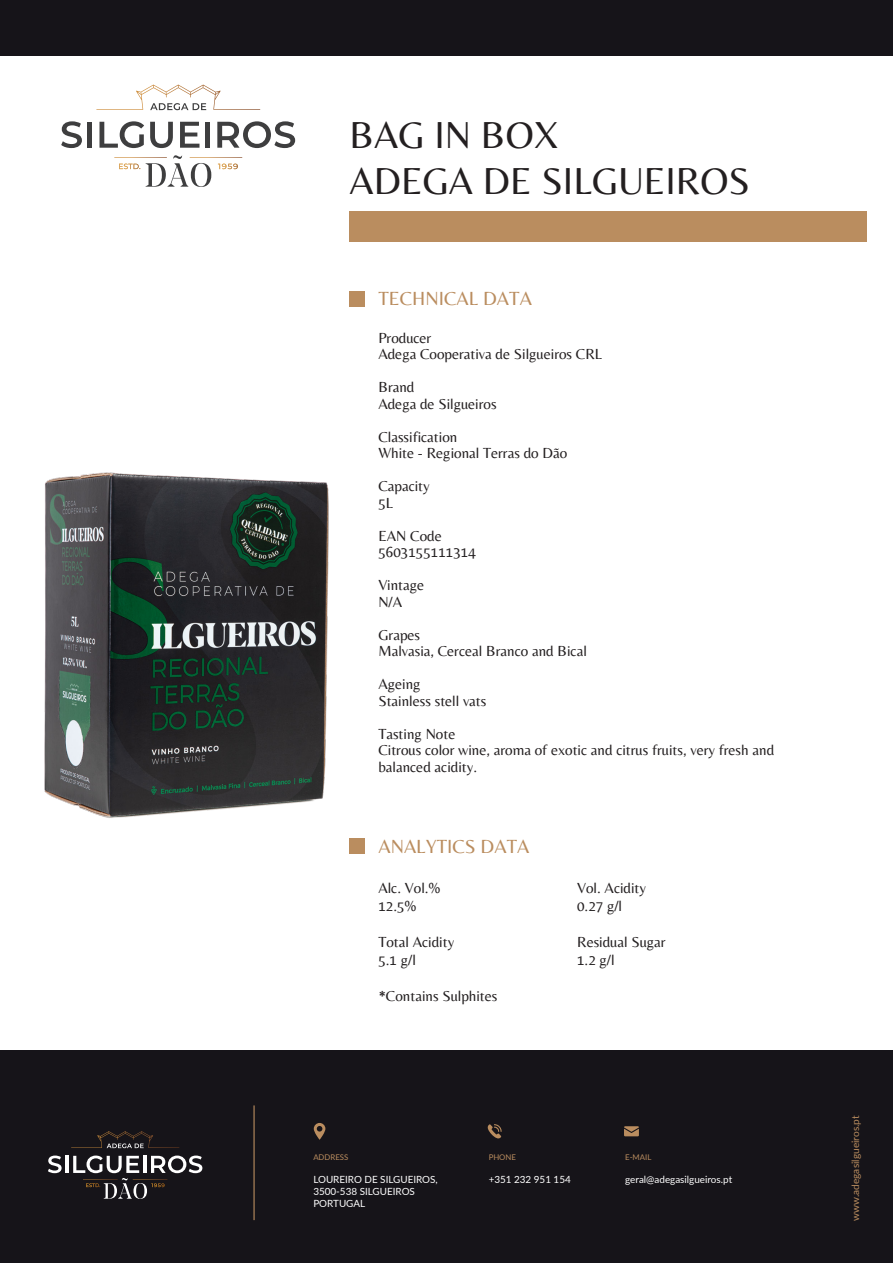
<style>
.page{position:relative;width:893px;height:1263px;background:#fff}
.page>*{position:absolute;margin:0;border:0;box-sizing:border-box;transform-origin:0 0}
.t1{font:38.55px/46.2px "Belleza";color:#231f20}
.t2{font:19.5px "Belleza";color:#ba8d5f}
.t3{font:15px/16.5px "Belleza";color:#231f20}
.t4{font:10.05px "Lato";color:#ba8d5f}
.t5{font:9.9px/11.9px "Lato";color:#fff}
.t6{font:7.8px "Lato";color:#ba8d5f}
</style>
<div class="page">
<img style="left:44px;top:472px;width:285px;height:346px">
<div style="left:0;top:1050px;width:893px;height:213px;background:#161419"></div>
<svg style="left:218px;top:164px;width:20px;height:5px"></svg>
<svg style="left:119px;top:155px;width:92px;height:32px"></svg>
<svg style="left:114px;top:157px;width:53px;height:1px"></svg>
<svg style="left:190px;top:157px;width:52px;height:1px"></svg>
<svg style="left:61px;top:121px;width:21px;height:27px"></svg>
<div style="left:87px;top:122px;width:5px;height:26px;background:#3e3e3f"></div>
<svg style="left:99px;top:121px;width:45px;height:27px"></svg>
<svg style="left:150px;top:122px;width:23px;height:26px"></svg>
<svg style="left:180px;top:122px;width:19px;height:26px"></svg>
<div style="left:205px;top:122px;width:5px;height:26px;background:#3e3e3f"></div>
<svg style="left:217px;top:121px;width:78px;height:27px"></svg>
<svg style="left:96px;top:85px;width:164px;height:25px"></svg>
<div style="left:0;top:0;width:893px;height:55px;background:#161419"></div>
<svg style="left:48px;top:1155px;width:14px;height:18px"></svg>
<hr style="left:65px;top:1156px;width:3px;height:17px;background:#fff">
<svg style="left:73px;top:1155px;width:129px;height:44px"></svg>
<svg style="left:71px;top:1131px;width:108px;height:17px"></svg>
<hr style="left:253px;top:1105px;width:2px;height:115px;background:#ba8d5f">
<svg style="left:488px;top:1124px;width:14px;height:14px"></svg>
<svg style="left:314px;top:1123px;width:11px;height:17px"></svg>
<svg style="left:624px;top:1126px;width:15px;height:10px"></svg>
<div style="left:349px;top:211px;width:518px;height:30px;background:#ba8d5f"></div>
<div style="left:349px;top:291px;width:16px;height:15px;background:#ba8d5f"></div>
<div style="left:349px;top:838px;width:16px;height:16px;background:#ba8d5f"></div>
<h1 class="t1" style="left:349px;top:108px;width:402px">BAG IN BOX<br>ADEGA DE SILGUEIROS</h1>
<h2 class="t2" style="left:378px;top:282px;width:155px">TECHNICAL DATA</h2>
<p class="t3" style="left:378px;top:328px;width:225px">Producer<br>Adega Cooperativa de Silgueiros CRL</p>
<p class="t3" style="left:378px;top:377px;width:120px">Brand<br>Adega de Silgueiros</p>
<p class="t3" style="left:378px;top:427px;width:190px">Classification<br>White - Regional Terras do Dão</p>
<p class="t3" style="left:378px;top:476px;width:53px">Capacity<br>5L</p>
<p class="t3" style="left:378px;top:526px;width:99px">EAN Code<br>5603155111314</p>
<p class="t3" style="left:378px;top:575px;width:47px">Vintage<br>N/A</p>
<p class="t3" style="left:378px;top:625px;width:210px">Grapes<br>Malvasia, Cerceal Branco and Bical</p>
<p class="t3" style="left:378px;top:674px;width:110px">Ageing<br>Stainless stell vats</p>
<p class="t3" style="left:378px;top:724px;width:397px">Tasting Note<br>Citrous color wine, aroma of exotic and citrus fruits, very fresh and balanced acidity.</p>
<h2 class="t2" style="left:378px;top:830px;width:153px">ANALYTICS DATA</h2>
<p class="t3" style="left:378px;top:877px;width:64px;line-height:18px">Alc. Vol.%<br>12.5%</p>
<p class="t3" style="left:378px;top:931px;width:77px;line-height:18px">Total Acidity<br>5.1 g/l</p>
<p class="t3" style="left:378px;top:986px;width:121px">*Contains Sulphites</p>
<p class="t3" style="left:577px;top:877px;width:71px;line-height:18px">Vol. Acidity<br>0.27 g/l</p>
<p class="t3" style="left:577px;top:931px;width:90px;line-height:18px">Residual Sugar<br>1.2 g/l</p>
<p class="t6" style="left:313px;top:1152px;width:37px">ADDRESS</p>
<p class="t6" style="left:489px;top:1152px;width:29px">PHONE</p>
<p class="t6" style="left:625px;top:1152px;width:28px">E-MAIL</p>
<p class="t5" style="left:313px;top:1173px;width:126px">LOUREIRO DE SILGUEIROS,<br>3500-538 SILGUEIROS<br>PORTUGAL</p>
<p class="t5" style="left:489px;top:1173px;width:84px">+351 232 951 154</p>
<p class="t5" style="left:625px;top:1173px;width:108px">geral@adegasilgueiros.pt</p>
<p class="t4" style="left:848px;top:1221px;width:107px;rotate:-90deg">www.adegasilgueiros.pt</p>
</div>
